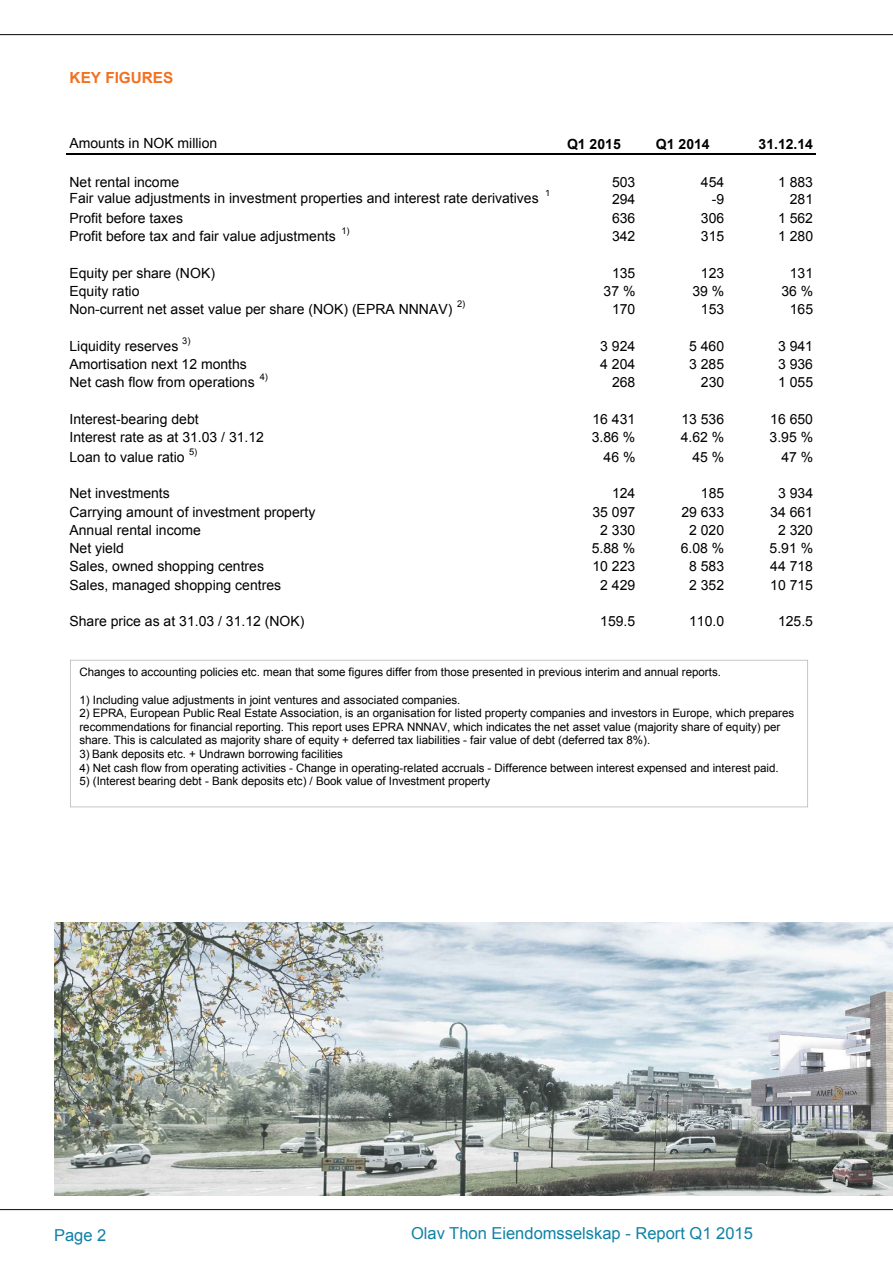
<style>
.page{position:relative;width:893px;height:1263px;background:#fff}
.page>*{position:absolute;margin:0;border:0;box-sizing:border-box;transform-origin:0 0}
.t1{font:16.5px "Arial";color:#0f82a5}
.t2{font:700 15.3px "Arial";color:#f37021}
.t3{font:13.95px "Arial";color:#000}
.t4{font:700 13.95px "Arial";color:#000}
.t5{font:11.55px/13.2px "Arial";letter-spacing:-.005em;color:#000}
.t6{font:9.3px "Arial";color:#000}
</style>
<div class="page">
<hr style="left:0;top:34px;width:893px;height:1px;background:#231f20">
<hr style="left:0;top:1209px;width:893px;height:1px;background:#231f20">
<hr style="left:67px;top:153px;width:749px;height:1px;background:#000">
<svg style="left:70px;top:660px;width:738px;height:147px"></svg>
<img style="left:54px;top:923px;width:839px;height:273px">
<p class="t2" style="left:70px;top:67px;width:105px">KEY FIGURES</p>
<p class="t3" style="left:69px;top:134px;width:149px">Amounts in NOK million</p>
<p class="t4" style="left:567px;top:135px;width:55px">Q1 2015</p>
<p class="t4" style="left:656px;top:135px;width:55px">Q1 2014</p>
<p class="t4" style="left:758px;top:135px;width:56px">31.12.14</p>
<p class="t3" style="left:69px;top:173px;width:111px">Net rental income</p>
<p class="t3" style="left:612px;top:173px;width:25px">503</p>
<p class="t3" style="left:701px;top:173px;width:25px">454</p>
<p class="t3" style="left:778px;top:173px;width:37px">1 883</p>
<p class="t3" style="left:69px;top:189px;width:471px">Fair value adjustments in investment properties and interest rate derivatives</p>
<p class="t6" style="left:545px;top:187px;width:7px">1</p>
<p class="t3" style="left:612px;top:190px;width:25px">294</p>
<p class="t3" style="left:712px;top:190px;width:14px">-9</p>
<p class="t3" style="left:790px;top:190px;width:25px">281</p>
<p class="t3" style="left:69px;top:209px;width:115px">Profit before taxes</p>
<p class="t3" style="left:612px;top:209px;width:25px">636</p>
<p class="t3" style="left:701px;top:209px;width:25px">306</p>
<p class="t3" style="left:778px;top:209px;width:37px">1 562</p>
<p class="t3" style="left:69px;top:227px;width:268px">Profit before tax and fair value adjustments</p>
<p class="t6" style="left:341px;top:225px;width:10px">1)</p>
<p class="t3" style="left:612px;top:227px;width:25px">342</p>
<p class="t3" style="left:701px;top:227px;width:25px">315</p>
<p class="t3" style="left:778px;top:227px;width:37px">1 280</p>
<p class="t3" style="left:69px;top:264px;width:147px">Equity per share (NOK)</p>
<p class="t3" style="left:612px;top:264px;width:25px">135</p>
<p class="t3" style="left:701px;top:264px;width:25px">123</p>
<p class="t3" style="left:790px;top:264px;width:25px">131</p>
<p class="t3" style="left:69px;top:282px;width:72px">Equity ratio</p>
<p class="t3" style="left:603px;top:282px;width:33px">37 %</p>
<p class="t3" style="left:692px;top:282px;width:33px">39 %</p>
<p class="t3" style="left:781px;top:282px;width:33px">36 %</p>
<p class="t3" style="left:69px;top:300px;width:384px">Non-current net asset value per share (NOK) (EPRA NNNAV)</p>
<p class="t6" style="left:457px;top:298px;width:10px">2)</p>
<p class="t3" style="left:612px;top:300px;width:25px">170</p>
<p class="t3" style="left:701px;top:300px;width:25px">153</p>
<p class="t3" style="left:790px;top:300px;width:25px">165</p>
<p class="t3" style="left:69px;top:337px;width:110px">Liquidity reserves</p>
<p class="t6" style="left:182px;top:334px;width:10px">3)</p>
<p class="t3" style="left:600px;top:337px;width:37px">3 924</p>
<p class="t3" style="left:689px;top:337px;width:37px">5 460</p>
<p class="t3" style="left:778px;top:337px;width:37px">3 941</p>
<p class="t3" style="left:69px;top:355px;width:179px">Amortisation next 12 months</p>
<p class="t3" style="left:600px;top:355px;width:37px">4 204</p>
<p class="t3" style="left:689px;top:355px;width:37px">3 285</p>
<p class="t3" style="left:778px;top:355px;width:37px">3 936</p>
<p class="t3" style="left:69px;top:373px;width:187px">Net cash flow from operations</p>
<p class="t6" style="left:260px;top:371px;width:10px">4)</p>
<p class="t3" style="left:612px;top:373px;width:25px">268</p>
<p class="t3" style="left:701px;top:373px;width:25px">230</p>
<p class="t3" style="left:778px;top:373px;width:37px">1 055</p>
<p class="t3" style="left:69px;top:410px;width:131px">Interest-bearing debt</p>
<p class="t3" style="left:592px;top:410px;width:44px">16 431</p>
<p class="t3" style="left:681px;top:410px;width:44px">13 536</p>
<p class="t3" style="left:770px;top:410px;width:44px">16 650</p>
<p class="t3" style="left:69px;top:428px;width:196px">Interest rate as at 31.03 / 31.12</p>
<p class="t3" style="left:592px;top:428px;width:45px">3.86 %</p>
<p class="t3" style="left:681px;top:428px;width:45px">4.62 %</p>
<p class="t3" style="left:770px;top:428px;width:45px">3.95 %</p>
<p class="t3" style="left:69px;top:448px;width:117px">Loan to value ratio</p>
<p class="t6" style="left:189px;top:446px;width:10px">5)</p>
<p class="t3" style="left:603px;top:448px;width:33px">46 %</p>
<p class="t3" style="left:692px;top:448px;width:33px">45 %</p>
<p class="t3" style="left:781px;top:448px;width:33px">47 %</p>
<p class="t3" style="left:69px;top:484px;width:102px">Net investments</p>
<p class="t3" style="left:612px;top:484px;width:25px">124</p>
<p class="t3" style="left:701px;top:484px;width:25px">185</p>
<p class="t3" style="left:778px;top:484px;width:37px">3 934</p>
<p class="t3" style="left:69px;top:503px;width:247px">Carrying amount of investment property</p>
<p class="t3" style="left:592px;top:503px;width:44px">35 097</p>
<p class="t3" style="left:681px;top:503px;width:44px">29 633</p>
<p class="t3" style="left:770px;top:503px;width:44px">34 661</p>
<p class="t3" style="left:69px;top:521px;width:133px">Annual rental income</p>
<p class="t3" style="left:600px;top:521px;width:37px">2 330</p>
<p class="t3" style="left:689px;top:521px;width:37px">2 020</p>
<p class="t3" style="left:778px;top:521px;width:37px">2 320</p>
<p class="t3" style="left:69px;top:539px;width:56px">Net yield</p>
<p class="t3" style="left:592px;top:539px;width:45px">5.88 %</p>
<p class="t3" style="left:681px;top:539px;width:45px">6.08 %</p>
<p class="t3" style="left:770px;top:539px;width:45px">5.91 %</p>
<p class="t3" style="left:69px;top:557px;width:196px">Sales, owned shopping centres</p>
<p class="t3" style="left:592px;top:557px;width:44px">10 223</p>
<p class="t3" style="left:689px;top:557px;width:37px">8 583</p>
<p class="t3" style="left:770px;top:557px;width:44px">44 718</p>
<p class="t3" style="left:69px;top:576px;width:213px">Sales, managed shopping centres</p>
<p class="t3" style="left:600px;top:576px;width:37px">2 429</p>
<p class="t3" style="left:689px;top:576px;width:37px">2 352</p>
<p class="t3" style="left:770px;top:576px;width:44px">10 715</p>
<p class="t3" style="left:69px;top:612px;width:237px">Share price as at 31.03 / 31.12 (NOK)</p>
<p class="t3" style="left:600px;top:612px;width:37px">159.5</p>
<p class="t3" style="left:689px;top:612px;width:37px">110.0</p>
<p class="t3" style="left:778px;top:612px;width:37px">125.5</p>
<p class="t5" style="left:79px;top:665px;width:643px">Changes to accounting policies etc. mean that some figures differ from those presented in previous interim and annual reports.</p>
<p class="t5" style="left:79px;top:693px;width:383px">1) Including value adjustments in joint ventures and associated companies.</p>
<p class="t5" style="left:79px;top:707px;width:716px">2) EPRA, European Public Real Estate Association, is an organisation for listed property companies and investors in Europe, which prepares recommendations for financial reporting. This report uses EPRA NNNAV, which indicates the net asset value (majority share of equity) per share. This is calculated as majority share of equity + deferred tax liabilities - fair value of debt (deferred tax 8%).</p>
<p class="t5" style="left:79px;top:747px;width:265px">3) Bank deposits etc. + Undrawn borrowing facilities</p>
<p class="t5" style="left:79px;top:761px;width:701px">4) Net cash flow from operating activities - Change in operating-related accruals - Difference between interest expensed and interest paid.</p>
<p class="t5" style="left:79px;top:775px;width:412px">5) (Interest bearing debt - Bank deposits etc) / Book value of Investment property</p>
<p class="t1" style="left:54px;top:1225px;width:54px">Page 2</p>
<p class="t1" style="left:411px;top:1222px;width:343px">Olav Thon Eiendomsselskap - Report Q1 2015</p>
</div>
